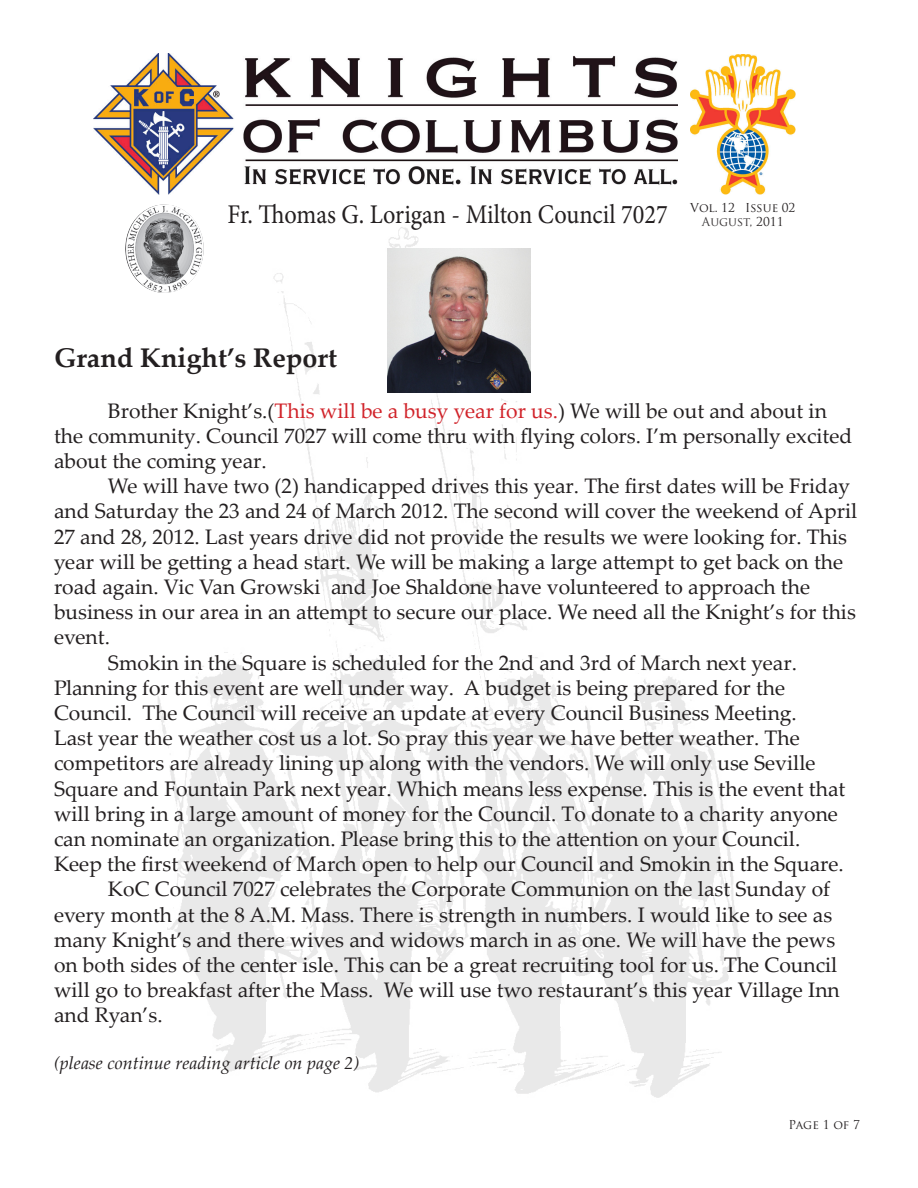
<style>
.page{position:relative;width:918px;height:1188px;background:#fff}
.page>*{position:absolute;margin:0;border:0;box-sizing:border-box;transform-origin:0 0}
.t1{font:27px "Minion Pro";color:#231f20;scale:.9 1}
.t2{font:700 27px "Palatino Linotype";color:#231f20}
.t3{font:21px/25.2px "Palatino Linotype";color:#231f20}
.t4{font:italic 18px "Palatino Linotype";color:#231f20}
.t5{font:12px "Trajan Pro";color:#231f20}
.s1{color:#d1232a}
</style>
<div class="page">
<img style="left:158px;top:227px;width:582px;height:871px">
<img style="left:93px;top:54px;width:585px;height:140px">
<img style="left:125px;top:205px;width:79px;height:88px">
<img style="left:690px;top:54px;width:105px;height:140px">
<img style="left:387px;top:249px;width:144px;height:144px">
<p class="t1" style="left:228px;top:196px;width:491px">Fr. Thomas G. Lorigan - Milton Council 7027</p>
<p class="t5" style="left:690px;top:200px;width:107px">Vol. 12 Issue 02</p>
<p class="t5" style="left:702px;top:214px;width:83px">August, 2011</p>
<p class="t2" style="left:54px;top:339px;width:285px">Grand Knight’s Report</p>
<p class="t3" style="left:54px;top:397px;width:800px;text-indent:54px">Brother Knight’s.(<span class="s1">This will be a busy year for us.</span>) We will be out and about in the community. Council 7027 will come thru with flying colors. I’m personally excited about the coming year.</p>
<p class="t3" style="left:54px;top:473px;width:805px;text-indent:54px">We will have two (2) handicapped drives this year. The first dates will be Friday and Saturday the 23 and 24 of March 2012. The second will cover the weekend of April 27 and 28, 2012. Last years drive did not provide the results we were looking for. This year will be getting a head start. We will be making a large attempt to get back on the road again. Vic Van Growski and Joe Shaldone have volunteered to approach the business in our area in an attempt to secure our place. We need all the Knight’s for this event.</p>
<p class="t3" style="left:108px;top:649px;width:690px">Smokin in the Square is scheduled for the 2nd and 3rd of March next year.</p>
<p class="t3" style="left:54px;top:674px;width:793px">Planning for this event are well under way. A budget is being prepared for the Council. The Council will receive an update at every Council Business Meeting.<br>Last year the weather cost us a lot. So pray this year we have better weather. The competitors are already lining up along with the vendors. We will only use Seville Square and Fountain Park next year. Which means less expense. This is the event that will bring in a large amount of money for the Council. To donate to a charity anyone can nominate an organization. Please bring this to the attention on your Council.</p>
<p class="t3" style="left:54px;top:851px;width:791px">Keep the first weekend of March open to help our Council and Smokin in the Square.</p>
<p class="t3" style="left:108px;top:876px;width:724px">KoC Council 7027 celebrates the Corporate Communion on the last Sunday of</p>
<p class="t3" style="left:54px;top:901px;width:787px">every month at the 8 A.M. Mass. There is strength in numbers. I would like to see as many Knight’s and there wives and widows march in as one. We will have the pews on both sides of the center isle. This can be a great recruiting tool for us. The Council will go to breakfast after the Mass. We will use two restaurant’s this year Village Inn and Ryan’s.</p>
<p class="t4" style="left:54px;top:1050px;width:307px">(please continue reading article on page 2)</p>
<p class="t5" style="left:789px;top:1117px;width:73px">Page 1 of 7</p>
</div>
